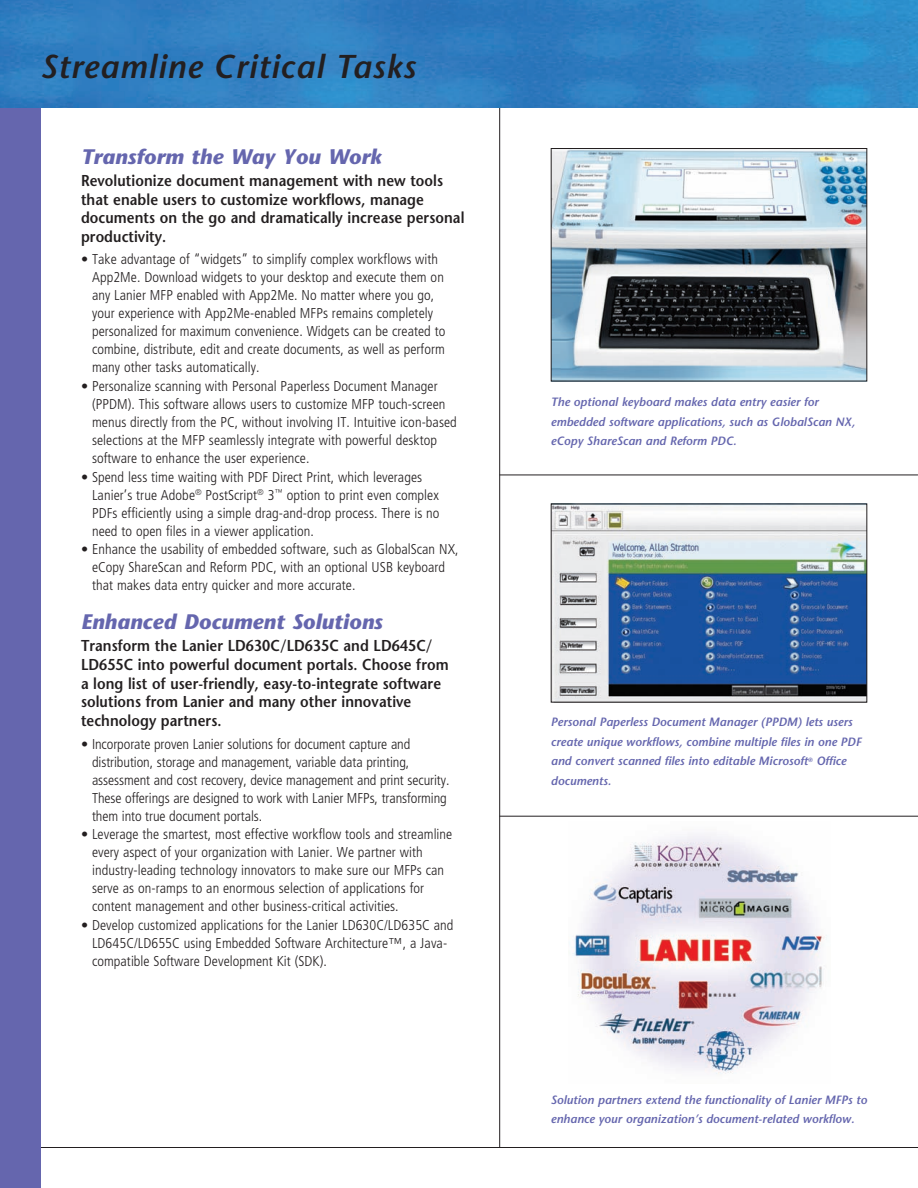
<style>
.page{position:relative;width:918px;height:1188px;background:#fff}
.page>*{position:absolute;margin:0;border:0;box-sizing:border-box;transform-origin:0 0}
.t1{font:italic 600 33px "Stone Sans Std";letter-spacing:.03em;color:#231f20}
.t2{font:italic 700 21px "Stone Sans Std";letter-spacing:.005em;color:#6566ae}
.t3{font:600 15.75px/18.8px "Stone Sans Std";letter-spacing:.005em;color:#231f20;scale:.9 1}
.t4{font:300 condensed 14.25px/18px "Frutiger LT Std";letter-spacing:.005em;color:#231f20}
.t5{font:italic 600 12px/19.5px "Stone Sans Std";color:#6566ae}
</style>
<div class="page">
<hr style="left:500px;top:816px;width:418px;height:1px;background:#231f20">
<hr style="left:500px;top:475px;width:418px;height:1px;background:#231f20">
<hr style="left:499px;top:101px;width:1px;height:1047px;background:#231f20">
<hr style="left:34px;top:1147px;width:884px;height:1px;background:#231f20">
<div style="left:0;top:105px;width:40px;height:1083px;background:#6566ae"></div>
<img style="left:0;top:0;width:918px;height:108px">
<img style="left:553px;top:506px;width:312px;height:195px">
<div style="left:551px;top:504px;width:316px;height:199px;border:1px solid #231f20"></div>
<img style="left:569px;top:834px;width:255px;height:240px">
<img style="left:553px;top:150px;width:312px;height:229px">
<div style="left:551px;top:148px;width:316px;height:233px;border:1px solid #231f20"></div>
<h1 class="t1" style="left:40px;top:47px;width:377px">Streamline Critical Tasks</h1>
<h2 class="t2" style="left:81px;top:144px;width:302px">Transform the Way You Work</h2>
<p class="t3" style="left:81px;top:171px;width:428px">Revolutionize document management with new tools that enable users to customize workflows, manage documents on the go and dramatically increase personal productivity.</p>
<p class="t4" style="left:92px;top:251px;width:355px;text-indent:-11px">• Take advantage of “widgets” to simplify complex workflows with App2Me. Download widgets to your desktop and execute them on any Lanier MFP enabled with App2Me. No matter where you go, your experience with App2Me-enabled MFPs remains completely personalized for maximum convenience. Widgets can be created to combine, distribute, edit and create documents, as well as perform many other tasks automatically.</p>
<p class="t4" style="left:92px;top:377px;width:366px;text-indent:-11px">• Personalize scanning with Personal Paperless Document Manager (PPDM). This software allows users to customize MFP touch-screen menus directly from the PC, without involving IT. Intuitive icon-based selections at the MFP seamlessly integrate with powerful desktop software to enhance the user experience.</p>
<p class="t4" style="left:92px;top:468px;width:349px;text-indent:-11px">• Spend less time waiting with PDF Direct Print, which leverages Lanier’s true Adobe<sup>®</sup> PostScript<sup>®</sup> 3<sup>™</sup> option to print even complex PDFs efficiently using a simple drag-and-drop process. There is no need to open files in a viewer application.</p>
<p class="t4" style="left:92px;top:540px;width:368px;text-indent:-11px">• Enhance the usability of embedded software, such as GlobalScan NX, eCopy ShareScan and Reform PDC, with an optional USB keyboard that makes data entry quicker and more accurate.</p>
<h2 class="t2" style="left:81px;top:609px;width:304px">Enhanced Document Solutions</h2>
<p class="t3" style="left:81px;top:636px;width:410px">Transform the Lanier LD630C/LD635C and LD645C/ LD655C into powerful document portals. Choose from a long list of user-friendly, easy-to-integrate software solutions from Lanier and many other innovative technology partners.</p>
<p class="t4" style="left:92px;top:735px;width:359px;text-indent:-11px">• Incorporate proven Lanier solutions for document capture and distribution, storage and management, variable data printing, assessment and cost recovery, device management and print security.<br>These offerings are designed to work with Lanier MFPs, transforming them into true document portals.</p>
<p class="t4" style="left:92px;top:825px;width:362px;text-indent:-11px">• Leverage the smartest, most effective workflow tools and streamline every aspect of your organization with Lanier. We partner with industry-leading technology innovators to make sure our MFPs can serve as on-ramps to an enormous selection of applications for content management and other business-critical activities.</p>
<p class="t4" style="left:92px;top:916px;width:363px;text-indent:-11px">• Develop customized applications for the Lanier LD630C/LD635C and<br>LD645C/LD655C using Embedded Software Architecture™, a Java&shy;compatible Software Development Kit (SDK).</p>
<p class="t5" style="left:551px;top:392px;width:306px">The optional keyboard makes data entry easier for embedded software applications, such as GlobalScan NX, eCopy ShareScan and Reform PDC.</p>
<p class="t5" style="left:551px;top:712px;width:312px">Personal Paperless Document Manager (PPDM) lets users create unique workflows, combine multiple files in one PDF and convert scanned files into editable Microsoft<sup>®</sup> Office documents.</p>
<p class="t5" style="left:551px;top:1090px;width:318px">Solution partners extend the functionality of Lanier MFPs to enhance your organization’s document-related workflow.</p>
</div>
